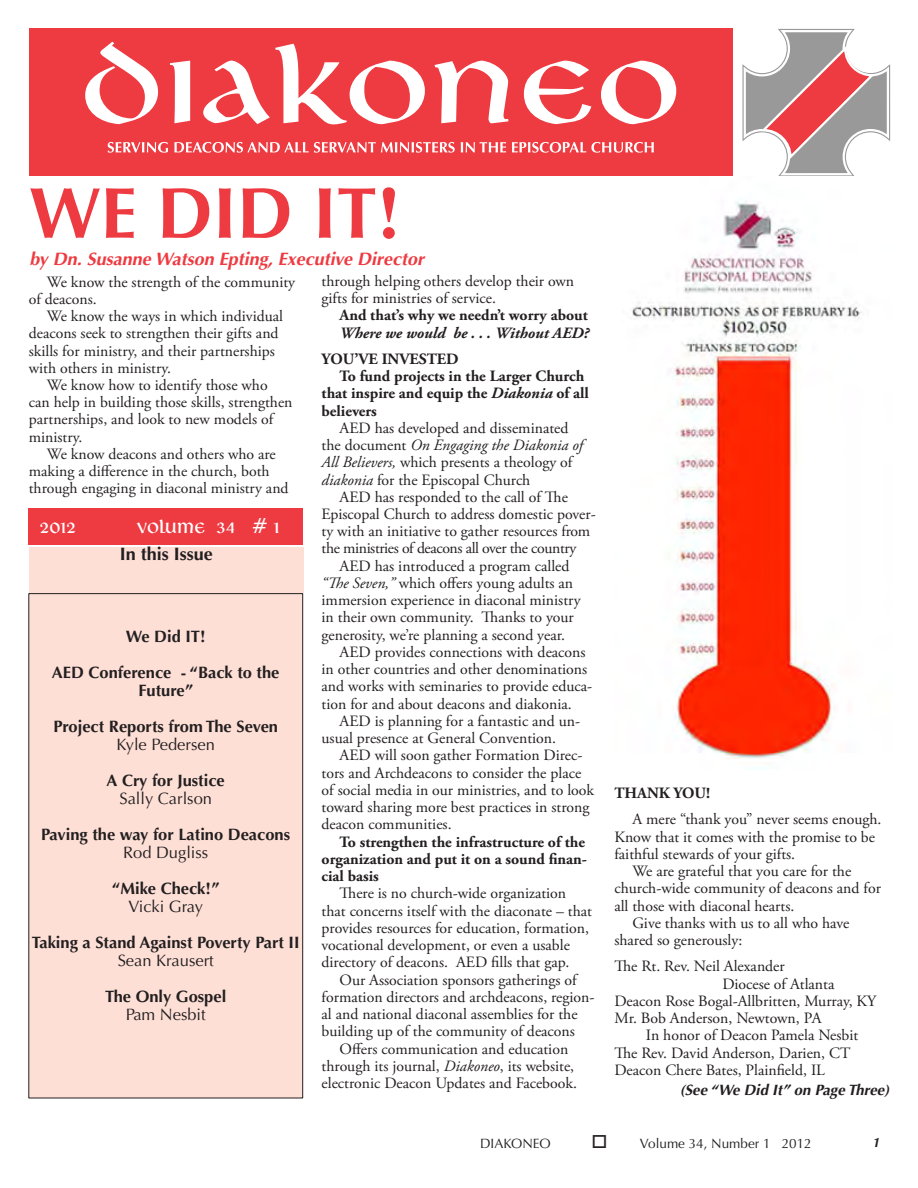
<style>
.page{position:relative;width:918px;height:1188px;background:#fff}
.page>*{position:absolute;margin:0;border:0;box-sizing:border-box;transform-origin:0 0}
.Headline{font:700 72px "Optima";color:#ee3a41}
.t1{font:21px "Libra BT";color:#fff}
.t2{font:italic 700 18px "Optima";color:#ee3a41}
.t3{font:700 18px "Optima";color:#231f20}
.Body_Text_2{font:700 16.5px/18px "Optima";color:#231f20;text-align:center}
.Body_Text_2-2{font:16.5px "Optima";color:#231f20}
.Body_Text{font:15.75px/17.2px "Adobe Garamond Pro";color:#231f20}
.Body_Text-2{font:700 15.75px/17.2px "Adobe Garamond Pro";color:#231f20}
.Body_Text-3{font:italic 700 15.75px "Adobe Garamond Pro";color:#231f20}
.Jump_Line{font:italic 700 15px "Optima";color:#231f20}
.t4{font:13.5px "Optima";color:#231f20}
.t5{font:italic 700 13.5px "Optima";color:#231f20;scale:.95 1}
.s1{font-style:italic}
</style>
<div class="page">
<div style="left:29px;top:508px;width:274px;height:37px;background:#ee3a41"></div>
<div style="left:29px;top:594px;width:274px;height:504px;background:#fddfd6"></div>
<div style="left:29px;top:594px;width:274px;height:504px;border:1px solid #231f20"></div>
<div style="left:29px;top:547px;width:275px;height:46px;background:#fddfd6"></div>
<div style="left:29px;top:29px;width:704px;height:147px;background:#ee3a41"></div>
<svg style="left:85px;top:42px;width:73px;height:82px"></svg>
<svg style="left:170px;top:61px;width:20px;height:62px"></svg>
<svg style="left:203px;top:44px;width:222px;height:80px"></svg>
<svg style="left:435px;top:61px;width:73px;height:62px"></svg>
<svg style="left:524px;top:61px;width:67px;height:63px"></svg>
<svg style="left:601px;top:61px;width:75px;height:63px"></svg>
<svg style="left:742px;top:29px;width:148px;height:147px"></svg>
<svg style="left:108px;top:142px;width:60px;height:11px"></svg>
<svg style="left:174px;top:142px;width:281px;height:11px"></svg>
<svg style="left:461px;top:142px;width:45px;height:10px"></svg>
<svg style="left:512px;top:142px;width:142px;height:11px"></svg>
<img style="left:632px;top:201px;width:230px;height:558px">
<p class="Headline" style="left:29px;top:171px;width:374px">WE DID IT!</p>
<p class="t2" style="left:29px;top:249px;width:396px">by Dn. Susanne Watson Epting, Executive Director</p>
<p class="Body_Text" style="left:29px;top:273px;width:268px;text-indent:18px">We know the strength of the community of deacons.</p>
<p class="Body_Text" style="left:29px;top:308px;width:256px;text-indent:18px">We know the ways in which individual deacons seek to strengthen their gifts and skills for ministry, and their partnerships with others in ministry.</p>
<p class="Body_Text" style="left:29px;top:377px;width:265px;text-indent:18px">We know how to identify those who can help in building those skills, strengthen partnerships, and look to new models of ministry.</p>
<p class="Body_Text" style="left:29px;top:446px;width:261px;text-indent:18px">We know deacons and others who are making a difference in the church, both through engaging in diaconal ministry and</p>
<p class="t1" style="left:40px;top:517px;width:38px">2012</p>
<p class="t1" style="left:137px;top:517px;width:144px">Volume 34 # 1</p>
<p class="t3" style="left:120px;top:544px;width:95px">In this Issue</p>
<p class="Body_Text_2" style="left:126px;top:627px;width:81px">We Did IT!</p>
<p class="Body_Text_2" style="left:52px;top:663px;width:229px">AED Conference - “Back to the<br>Future”</p>
<p class="Body_Text_2" style="left:53px;top:717px;width:226px">Project Reports from The Seven</p>
<p class="Body_Text_2-2" style="left:117px;top:734px;width:100px">Kyle Pedersen</p>
<p class="Body_Text_2" style="left:107px;top:771px;width:120px">A Cry for Justice</p>
<p class="Body_Text_2-2" style="left:119px;top:789px;width:94px">Sally Carlson</p>
<p class="Body_Text_2" style="left:41px;top:825px;width:251px">Paving the way for Latino Deacons</p>
<p class="Body_Text_2-2" style="left:123px;top:843px;width:87px">Rod Dugliss</p>
<p class="Body_Text_2" style="left:112px;top:879px;width:109px">“Mike Check!”</p>
<p class="Body_Text_2-2" style="left:128px;top:897px;width:76px">Vicki Gray</p>
<p class="Body_Text_2" style="left:32px;top:933px;width:269px">Taking a Stand Against Poverty Part II</p>
<p class="Body_Text_2-2" style="left:118px;top:951px;width:98px">Sean Krausert</p>
<p class="Body_Text_2" style="left:105px;top:987px;width:123px">The Only Gospel</p>
<p class="Body_Text_2-2" style="left:126px;top:1005px;width:82px">Pam Nesbit</p>
<p class="Body_Text" style="left:322px;top:273px;width:254px">through helping others develop their own gifts for ministries of service.</p>
<p class="Body_Text-2" style="left:340px;top:307px;width:250px">And that’s why we needn’t worry about</p>
<p class="Body_Text-3" style="left:340px;top:323px;width:251px">Where we would be . . . Without AED?</p>
<p class="Body_Text-2" style="left:322px;top:350px;width:139px">YOU’VE INVESTED</p>
<p class="Body_Text-2" style="left:322px;top:368px;width:269px;text-indent:18px">To fund projects in the Larger Church that inspire and equip the <span class="s1">Diakonia</span> of all believers</p>
<p class="Body_Text" style="left:322px;top:420px;width:263px;text-indent:18px">AED has developed and disseminated the document <span class="s1">On Engaging the Diakonia of All Believers,</span> which presents a theology of <span class="s1">diakonia</span> for the Episcopal Church</p>
<p class="Body_Text" style="left:322px;top:489px;width:276px;text-indent:18px">AED has responded to the call of The Episcopal Church to address domestic pover&shy;ty with an initiative to gather resources from the ministries of deacons all over the country</p>
<p class="Body_Text" style="left:322px;top:558px;width:261px;text-indent:18px">AED has introduced a program called <span class="s1">“The Seven,”</span> which offers young adults an immersion experience in diaconal ministry in their own community. Thanks to your generosity, we’re planning a second year.</p>
<p class="Body_Text" style="left:322px;top:644px;width:272px;text-indent:18px">AED provides connections with deacons in other countries and other denominations and works with seminaries to provide educa&shy;tion for and about deacons and diakonia.</p>
<p class="Body_Text" style="left:322px;top:713px;width:260px;text-indent:18px">AED is planning for a fantastic and un&shy;usual presence at General Convention.</p>
<p class="Body_Text" style="left:322px;top:747px;width:274px;text-indent:18px">AED will soon gather Formation Direc&shy;tors and Archdeacons to consider the place of social media in our ministries, and to look toward sharing more best practices in strong deacon communities.</p>
<p class="Body_Text-2" style="left:322px;top:833px;width:267px;text-indent:18px">To strengthen the infrastructure of the organization and put it on a sound finan&shy;cial basis</p>
<p class="Body_Text" style="left:322px;top:885px;width:272px;text-indent:18px">There is no church-wide organization that concerns itself with the diaconate – that provides resources for education, formation, vocational development, or even a usable directory of deacons. AED fills that gap.</p>
<p class="Body_Text" style="left:322px;top:972px;width:275px;text-indent:18px">Our Association sponsors gatherings of formation directors and archdeacons, region&shy;al and national diaconal assemblies for the building up of the community of deacons</p>
<p class="Body_Text" style="left:322px;top:1041px;width:257px;text-align:center">Offers communication and education through its journal, <span class="s1">Diakoneo</span>, its website, electronic Deacon Updates and Facebook.</p>
<p class="Body_Text-2" style="left:614px;top:785px;width:97px">THANK YOU!</p>
<p class="Body_Text" style="left:614px;top:811px;width:269px;text-indent:18px">A mere “thank you” never seems enough.<br>Know that it comes with the promise to be faithful stewards of your gifts.</p>
<p class="Body_Text" style="left:614px;top:863px;width:268px;text-indent:18px">We are grateful that you care for the church-wide community of deacons and for all those with diaconal hearts.</p>
<p class="Body_Text" style="left:614px;top:915px;width:237px;text-indent:18px">Give thanks with us to all who have shared so generously:</p>
<p class="Body_Text" style="left:722px;top:958px;width:114px;text-indent:-108px">The Rt. Rev. Neil Alexander<br>Diocese of Atlanta</p>
<p class="Body_Text" style="left:614px;top:993px;width:263px">Deacon Rose Bogal-Allbritten, Murray, KY</p>
<p class="Body_Text" style="left:614px;top:1010px;width:209px">Mr. Bob Anderson, Newtown, PA</p>
<p class="Body_Text" style="left:646px;top:1027px;width:214px">In honor of Deacon Pamela Nesbit</p>
<p class="Body_Text" style="left:614px;top:1044px;width:238px">The Rev. David Anderson, Darien, CT</p>
<p class="Body_Text" style="left:614px;top:1062px;width:212px">Deacon Chere Bates, Plainfield, IL</p>
<p class="Jump_Line" style="left:680px;top:1081px;width:211px">(See “We Did It” on Page Three)</p>
<p class="t4" style="left:480px;top:1135px;width:72px">DIAKONEO</p>
<p class="t4" style="left:640px;top:1135px;width:173px">Volume 34, Number 1 2012</p>
<p class="t5" style="left:872px;top:1135px;width:9px">1</p>
</div>
